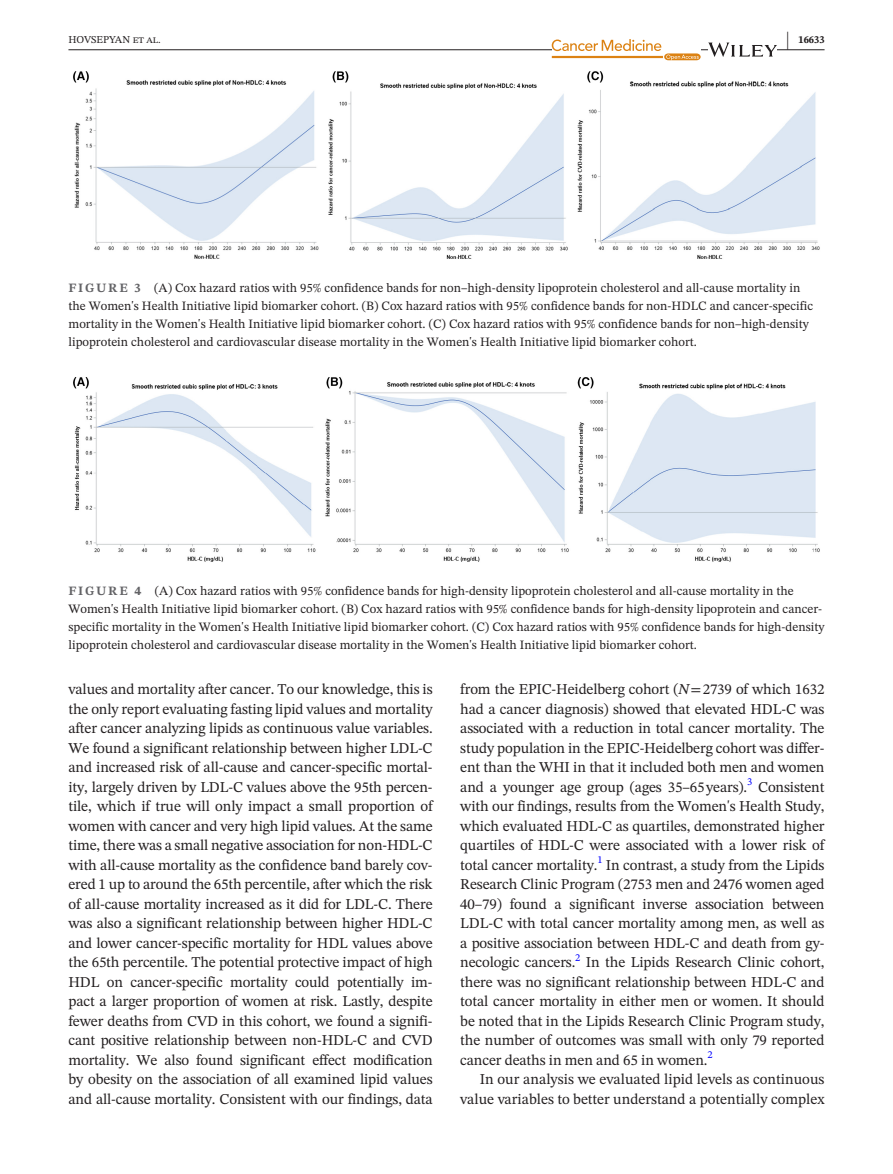
<style>
.page{position:relative;width:893px;height:1174px;background:#fff}
.page>*{position:absolute;margin:0;border:0;box-sizing:border-box;transform-origin:0 0}
.t1{font:700 21px "STIX Two Text";color:#231f20;scale:.42 1}
.t2{font:15px/19.5px "STIX Two Text";letter-spacing:-.01em;color:#231f20;text-align:justify}
.t3{font:12.75px/18px "STIX Two Text";color:#231f20}
.t4{font:10.5px "STIX Two Text";color:#231f20}
.t5{font:700 10.5px "STIX Two Text";color:#231f20}
.t6{font:10.5px "STIX Two Text";color:#00f}
.s1{font-weight:700;color:#636366}
.s2{font-style:italic}
.s3{font-family:"STIX"}
</style>
<div class="page">
<hr style="left:68px;top:49px;width:756px;height:1px;background:#231f20">
<svg style="left:552px;top:39px;width:149px;height:21px"></svg>
<svg style="left:708px;top:43px;width:69px;height:14px"></svg>
<img style="left:73px;top:71px;width:747px;height:188px">
<img style="left:73px;top:377px;width:747px;height:185px">
<h1 class="t1" style="left:787px;top:24px;width:8px">|</h1>
<p class="t4" style="left:68px;top:32px;width:94px">HOVSEPYAN et al.</p>
<p class="t5" style="left:798px;top:32px;width:27px">16633</p>
<p class="t3" style="left:68px;top:278px;width:746px"><span class="s1">FIGURE 3</span> (A) Cox hazard ratios with 95% confidence bands for non–high-density lipoprotein cholesterol and all-cause mortality in the Women's Health Initiative lipid biomarker cohort. (B) Cox hazard ratios with 95% confidence bands for non-HDLC and cancer-specific mortality in the Women's Health Initiative lipid biomarker cohort. (C) Cox hazard ratios with 95% confidence bands for non–high-density lipoprotein cholesterol and cardiovascular disease mortality in the Women's Health Initiative lipid biomarker cohort.</p>
<p class="t3" style="left:68px;top:581px;width:757px"><span class="s1">FIGURE 4</span> (A) Cox hazard ratios with 95% confidence bands for high-density lipoprotein cholesterol and all-cause mortality in the Women's Health Initiative lipid biomarker cohort. (B) Cox hazard ratios with 95% confidence bands for high-density lipoprotein and cancer&shy;specific mortality in the Women's Health Initiative lipid biomarker cohort. (C) Cox hazard ratios with 95% confidence bands for high-density lipoprotein cholesterol and cardiovascular disease mortality in the Women's Health Initiative lipid biomarker cohort.</p>
<p class="t2" style="left:68px;top:679px;width:366px">values and mortality after cancer. To our knowledge, this is the only report evaluating fasting lipid values and mortality after cancer analyzing lipids as continuous value variables.<br>We found a significant relationship between higher LDL-C and increased risk of all-cause and cancer-specific mortal&shy;ity, largely driven by LDL-C values above the 95th percen&shy;tile, which if true will only impact a small proportion of women with cancer and very high lipid values. At the same time, there was a small negative association for non-HDL-C with all-cause mortality as the confidence band barely cov&shy;ered 1 up to around the 65th percentile, after which the risk of all-cause mortality increased as it did for LDL-C. There was also a significant relationship between higher HDL-C and lower cancer-specific mortality for HDL values above the 65th percentile. The potential protective impact of high HDL on cancer-specific mortality could potentially im&shy;pact a larger proportion of women at risk. Lastly, despite fewer deaths from CVD in this cohort, we found a signifi&shy;cant positive relationship between non-HDL-C and CVD mortality. We also found significant effect modification by obesity on the association of all examined lipid values and all-cause mortality. Consistent with our findings, data</p>
<p class="t2" style="left:460px;top:679px;width:366px">from the EPIC-Heidelberg cohort (<span class="s2">N</span><span class="s3">=</span>2739 of which 1632 had a cancer diagnosis) showed that elevated HDL-C was associated with a reduction in total cancer mortality. The study population in the EPIC-Heidelberg cohort was differ&shy;ent than the WHI in that it included both men and women and a younger age group (ages 35–65years).<sup>3</sup> Consistent with our findings, results from the Women's Health Study, which evaluated HDL-C as quartiles, demonstrated higher quartiles of HDL-C were associated with a lower risk of total cancer mortality.</p>
<p class="t6" style="left:597px;top:852px;width:7px">1</p>
<p class="t2" style="left:460px;top:855px;width:366px;text-indent:146px">In contrast, a study from the Lipids Research Clinic Program (2753 men and 2476 women aged 40–79) found a significant inverse association between LDL-C with total cancer mortality among men, as well as a positive association between HDL-C and death from gy&shy;necologic cancers.</p>
<p class="t6" style="left:575px;top:949px;width:7px">2</p>
<p class="t2" style="left:460px;top:952px;width:366px;text-indent:126px">In the Lipids Research Clinic cohort, there was no significant relationship between HDL-C and total cancer mortality in either men or women. It should be noted that in the Lipids Research Clinic Program study, the number of outcomes was small with only 79 reported cancer deaths in men and 65 in women.</p>
<p class="t6" style="left:707px;top:1047px;width:7px">2</p>
<p class="t2" style="left:460px;top:1069px;width:366px;text-align:right">In our analysis we evaluated lipid levels as continuous value variables to better understand a potentially complex</p>
</div>
